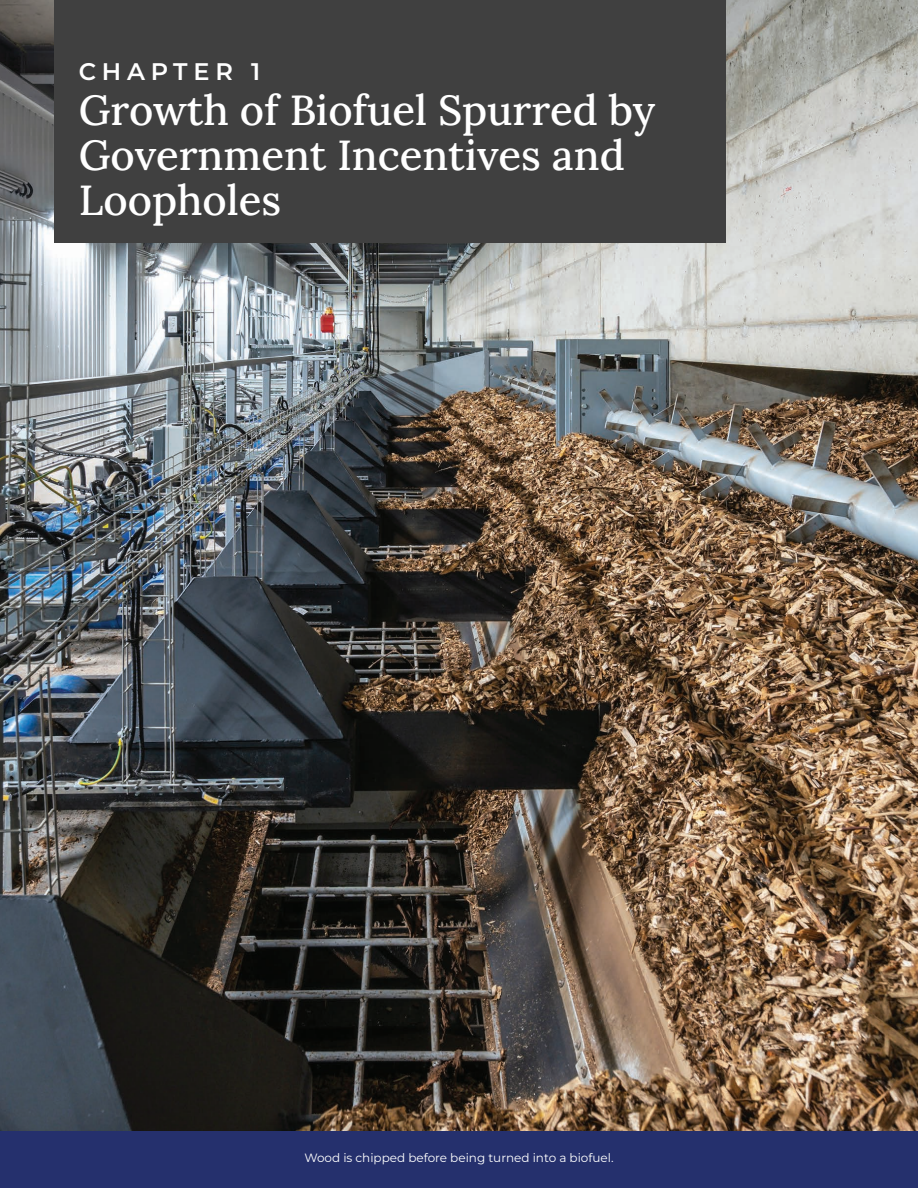
<style>
.page{position:relative;width:918px;height:1188px;background:#fff}
.page>*{position:absolute;margin:0;border:0;box-sizing:border-box;transform-origin:0 0}
.t1{font:500 42px/45px "Lora";color:#fff}
.t2{font:600 24px "Montserrat";letter-spacing:.24em;color:#fff}
.t3{font:12px "Montserrat";color:#fff}
</style>
<div class="page">
<img style="left:0;top:0;width:918px;height:1131px">
<div style="left:54px;top:0;width:672px;height:243px;background:#404040"></div>
<div style="left:0;top:1131px;width:918px;height:57px;background:#25306d"></div>
<p class="t2" style="left:79px;top:55px;width:183px">CHAPTER 1</p>
<p class="t1" style="left:79px;top:85px;width:578px">Growth of Biofuel Spurred by<br>Government Incentives and<br>Loopholes</p>
<p class="t3" style="left:304px;top:1150px;width:311px">Wood is chipped before being turned into a biofuel.</p>
</div>
